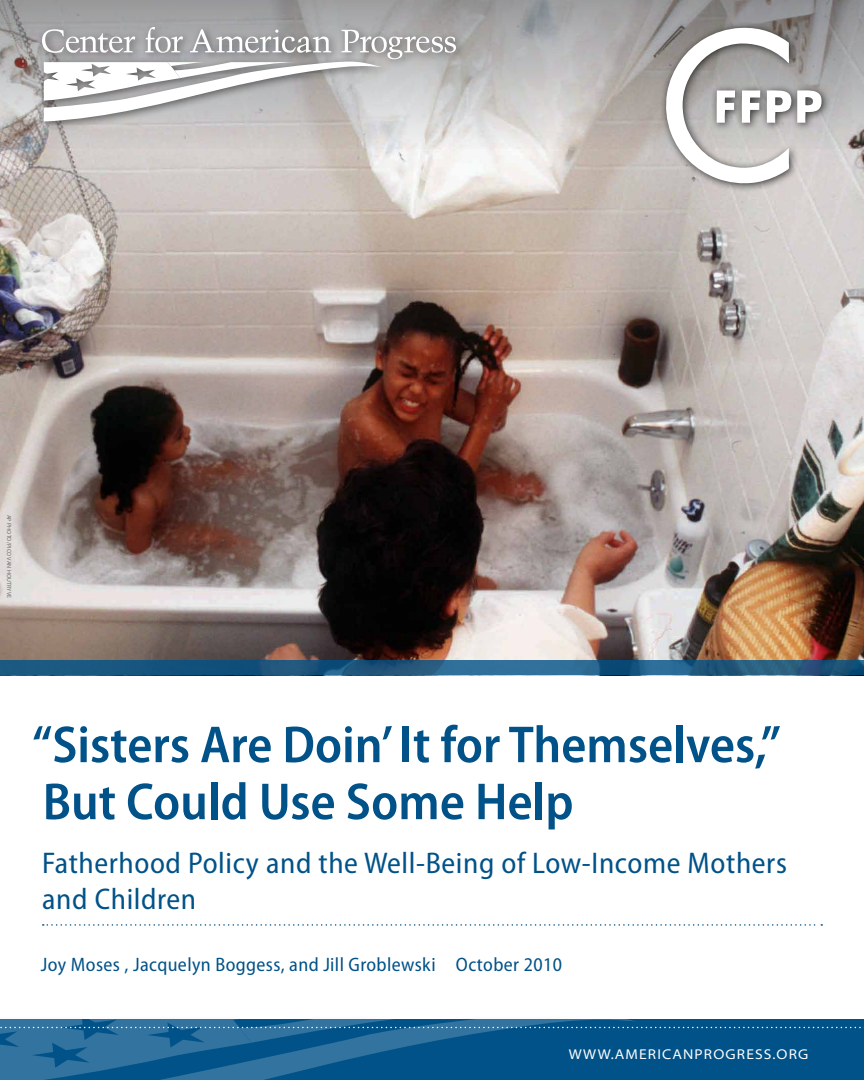
<style>
.page{position:relative;width:864px;height:1080px;background:#fff}
.page>*{position:absolute;margin:0;border:0;box-sizing:border-box;transform-origin:0 0}
.Report_Title{font:600 semi-condensed 52.5px/57px "Myriad Pro";color:#005288}
.Report_Subtitle{font:semi-condensed 30px/36px "Myriad Pro";letter-spacing:.02em;color:#005288}
.Report_Authors_Date{font:semi-condensed 19.5px "Myriad Pro";letter-spacing:.02em;color:#005288}
.Header1{font:semi-expanded 14.25px "Myriad Pro";letter-spacing:.08em;color:#fff}
.Photo_Credit{font:6px "Myriad Pro";letter-spacing:.02em;color:#6d6e71}
</style>
<div class="page">
<img style="left:0;top:148px;width:864px;height:512px">
<svg style="left:0;top:660px;width:864px;height:15px;background:#1f5a82"></svg>
<svg style="left:0;top:0;width:864px;height:148px;background:#b2afaf"></svg>
<div style="left:36px;top:21px;width:430px;height:111px;background:#000;opacity:.5"></div>
<svg style="left:42px;top:27px;width:414px;height:95px"></svg>
<svg style="left:0;top:1019px;width:864px;height:61px;background:#115d90"></svg>
<svg style="left:43px;top:924px;width:779px;height:2px"></svg>
<div style="left:659px;top:21px;width:172px;height:172px;background:#000;opacity:.75"></div>
<svg style="left:665px;top:27px;width:157px;height:157px"></svg>
<p class="Photo_Credit" style="left:12px;top:515px;width:85px;rotate:90deg">AP PHOTO/PICO VAN HOUTRYVE</p>
<p class="Report_Title" style="left:32px;top:717px;width:750px">“Sisters Are Doin’ It for Themselves,”<br>But Could Use Some Help</p>
<p class="Report_Subtitle" style="left:42px;top:846px;width:746px">Fatherhood Policy and the Well-Being of Low-Income Mothers and Children</p>
<p class="Report_Authors_Date" style="left:41px;top:954px;width:523px">Joy Moses , Jacquelyn Boggess, and Jill Groblewski October 2010</p>
<p class="Header1" style="left:569px;top:1047px;width:241px">WWW.AMERICANPROGRESS.ORG</p>
</div>
